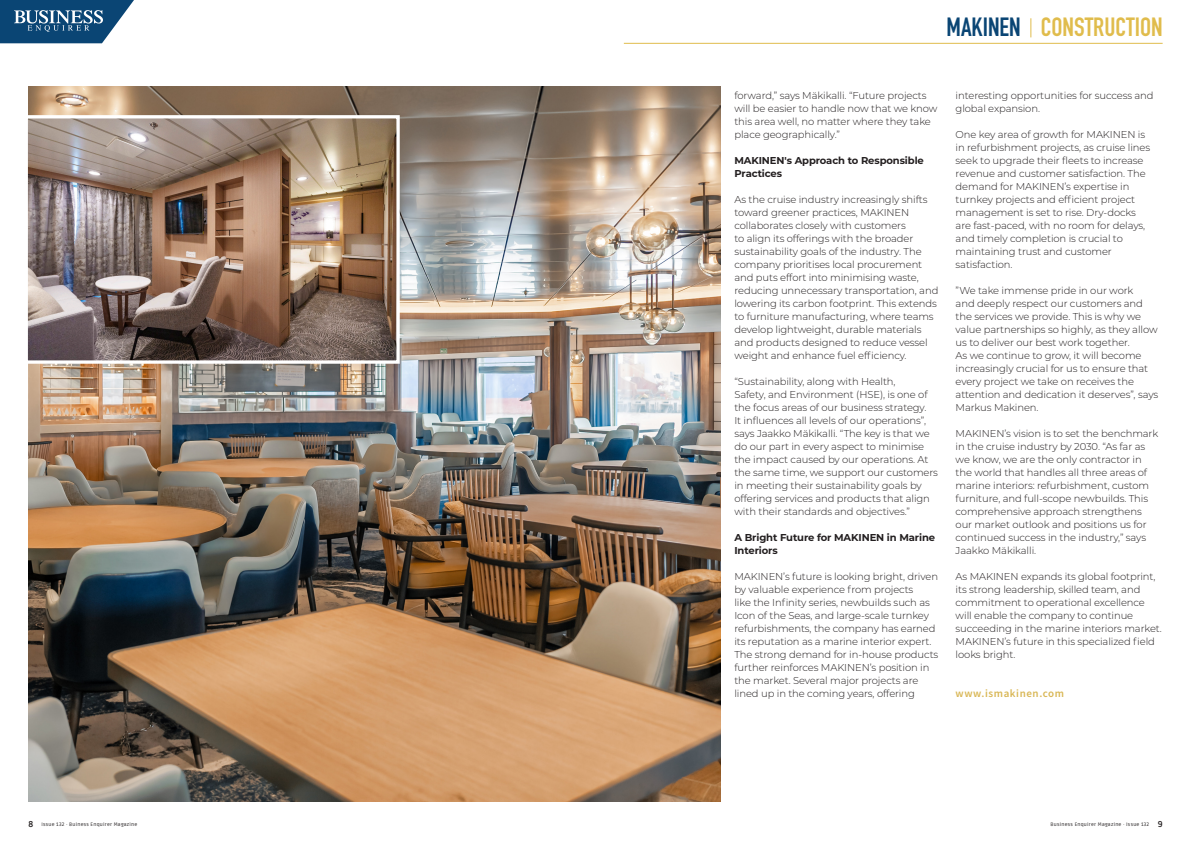
<style>
.page{position:relative;width:1191px;height:842px;background:#fff}
.page>*{position:absolute;margin:0;border:0;box-sizing:border-box;transform-origin:0 0}
.t1{font:700 26px "DIN Condensed";color:#e0bc4c}
.t2{font:700 26px "DIN Condensed";color:#0a4574}
.END_TEXT{font:11px "Source Sans Variable";letter-spacing:.055em;color:#d9b755}
.TEXT{font:300 10px/13px "Montserrat";letter-spacing:-.01em;color:#231f20}
.t3{font:700 10px/13px "Montserrat";letter-spacing:-.01em;color:#231f20}
.Image_text{font:700 8.5px "Ruda";color:#231f20}
.Image_text-2{font:5px "Ruda";letter-spacing:.05em;color:#231f20}
.s1{font-weight:700;font-size:8.5px}
</style>
<div class="page">
<svg style="left:0;top:0;width:134px;height:43px"></svg>
<img style="left:29px;top:86px;width:691px;height:715px">
<img style="left:29px;top:119px;width:367px;height:241px">
<div style="left:25px;top:115px;width:375px;height:249px;border:3px solid #fff"></div>
<hr style="left:624px;top:43px;width:538px;height:1px;background:#e0bc4c">
<svg style="left:1030px;top:18px;width:1px;height:19px"></svg>
<p class="t2" style="left:946px;top:9px;width:76px">MAKINEN</p>
<p class="t1" style="left:1041px;top:9px;width:123px">CONSTRUCTION</p>
<p class="TEXT" style="left:734px;top:89px;width:204px">forward,” says Mäkikalli. “Future projects will be easier to handle now that we know this area well, no matter where they take place geographically.”</p>
<p class="t3" style="left:734px;top:153px;width:191px">MAKINEN's Approach to Responsible<br>Practices</p>
<p class="TEXT" style="left:734px;top:193px;width:205px">As the cruise industry increasingly shifts toward greener practices, MAKINEN collaborates closely with customers<br>to align its offerings with the broader sustainability goals of the industry. The company prioritises local procurement and puts effort into minimising waste, reducing unnecessary transportation, and lowering its carbon footprint. This extends to furniture manufacturing, where teams develop lightweight, durable materials and products designed to reduce vessel weight and enhance fuel efficiency.</p>
<p class="TEXT" style="left:734px;top:375px;width:205px">“Sustainability, along with Health,<br>Safety, and Environment (HSE), is one of the focus areas of our business strategy.<br>It influences all levels of our operations”, says Jaakko Mäkikalli. “The key is that we do our part in every aspect to minimise the impact caused by our operations. At the same time, we support our customers in meeting their sustainability goals by offering services and products that align with their standards and objectives.”</p>
<p class="t3" style="left:734px;top:530px;width:202px">A Bright Future for MAKINEN in Marine<br>Interiors</p>
<p class="TEXT" style="left:734px;top:570px;width:205px">MAKINEN’s future is looking bright, driven by valuable experience from projects<br>like the Infinity series, newbuilds such as Icon of the Seas, and large-scale turnkey refurbishments, the company has earned its reputation as a marine interior expert.<br>The strong demand for in-house products further reinforces MAKINEN’s position in the market. Several major projects are lined up in the coming years, offering</p>
<p class="TEXT" style="left:955px;top:89px;width:199px">interesting opportunities for success and global expansion.</p>
<p class="TEXT" style="left:955px;top:128px;width:196px">One key area of growth for MAKINEN is in refurbishment projects, as cruise lines seek to upgrade their fleets to increase revenue and customer satisfaction. The demand for MAKINEN’s expertise in turnkey projects and efficient project management is set to rise. Dry-docks are fast-paced, with no room for delays, and timely completion is crucial to maintaining trust and customer satisfaction.</p>
<p class="TEXT" style="left:955px;top:284px;width:204px">”We take immense pride in our work<br>and deeply respect our customers and the services we provide. This is why we value partnerships so highly, as they allow us to deliver our best work together.<br>As we continue to grow, it will become increasingly crucial for us to ensure that every project we take on receives the attention and dedication it deserves”, says Markus Makinen.</p>
<p class="TEXT" style="left:955px;top:427px;width:204px">MAKINEN’s vision is to set the benchmark in the cruise industry by 2030. “As far as we know, we are the only contractor in the world that handles all three areas of marine interiors: refurbishment, custom furniture, and full-scope newbuilds. This comprehensive approach strengthens our market outlook and positions us for continued success in the industry,” says Jaakko Mäkikalli.</p>
<p class="TEXT" style="left:955px;top:570px;width:208px">As MAKINEN expands its global footprint, its strong leadership, skilled team, and commitment to operational excellence will enable the company to continue succeeding in the marine interiors market.<br>MAKINEN’s future in this specialized field looks bright.</p>
<p class="END_TEXT" style="left:955px;top:687px;width:110px">www.ismakinen.com</p>
<p class="Image_text" style="left:28px;top:819px;width:6px">8</p>
<p class="Image_text-2" style="left:41px;top:822px;width:97px">Issue 132 · Buiness Enquirer Magazine</p>
<p class="Image_text-2" style="left:1050px;top:822px;width:114px">Business Enquirer Magazine · Issue 132 <span class="s1">9</span></p>
</div>
